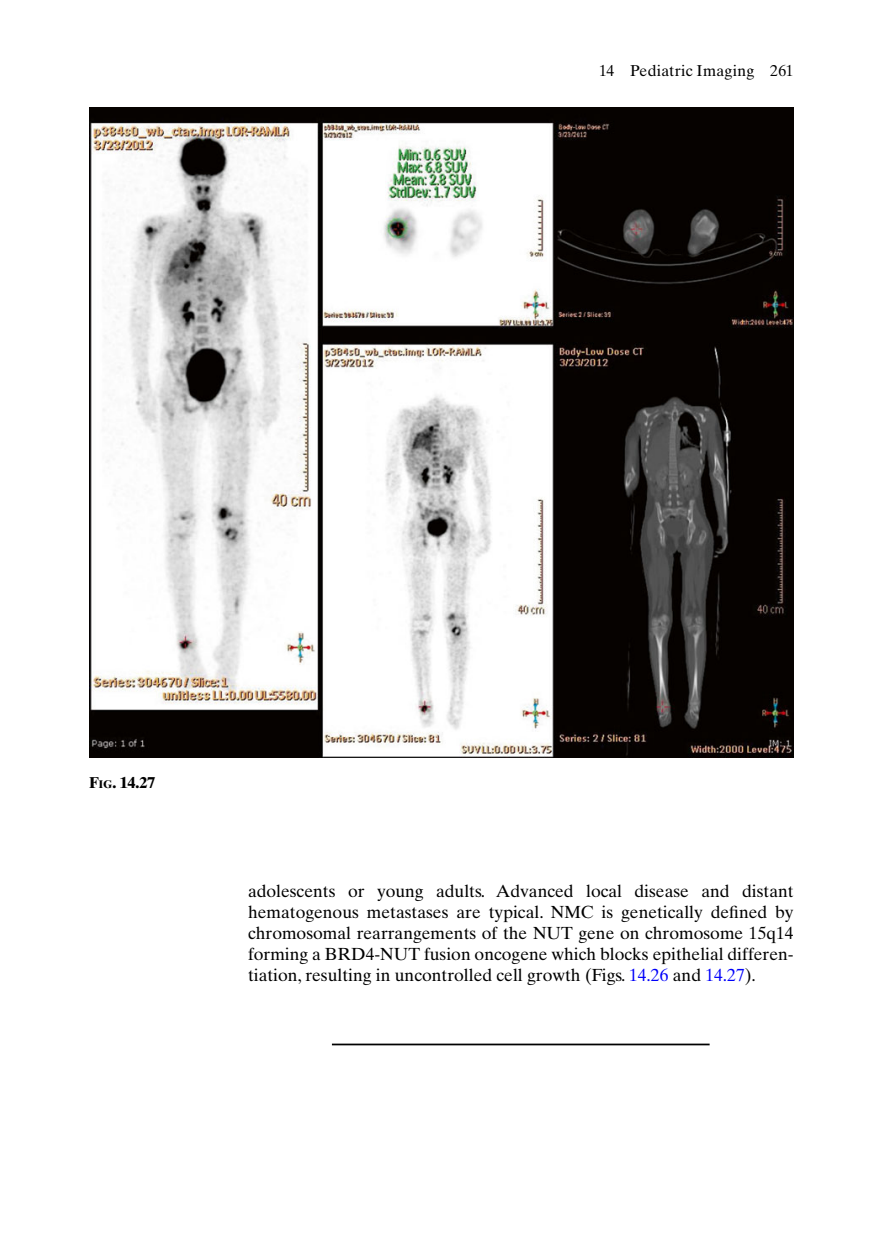
<style>
.page{position:relative;width:883px;height:1260px;background:#fff}
.page>*{position:absolute;margin:0;border:0;box-sizing:border-box;transform-origin:0 0}
.t1{font:17.5px/21px "Rbgctk Times Ten";color:#000;text-align:justify}
.t2{font:15.75px "Rbgctk Times Ten";letter-spacing:.01em;color:#000}
.t3{font:700 15.75px "Tdjhxr Times Ten";color:#000}
.s1{font-size:11.03px}
.s2{color:#0000fa}
</style>
<div class="page">
<img style="left:89px;top:107px;width:705px;height:651px">
<hr style="left:332px;top:1044px;width:378px;height:1px;background:#000">
<p class="t2" style="left:599px;top:65px;width:196px">14 Pediatric Imaging 261</p>
<p class="t3" style="left:89px;top:777px;width:67px">F<span class="s1">IG</span>. 14.27</p>
<p class="t1" style="left:248px;top:882px;width:547px">adolescents or young adults. Advanced local disease and distant hematogenous metastases are typical. NMC is genetically defined by chromosomal rearrangements of the NUT gene on chromosome 15q14 forming a BRD4-NUT fusion oncogene which blocks epithelial differen&shy;tiation, resulting in uncontrolled cell growth (Figs. <span class="s2">14.26</span> and <span class="s2">14.27</span> ).</p>
</div>
